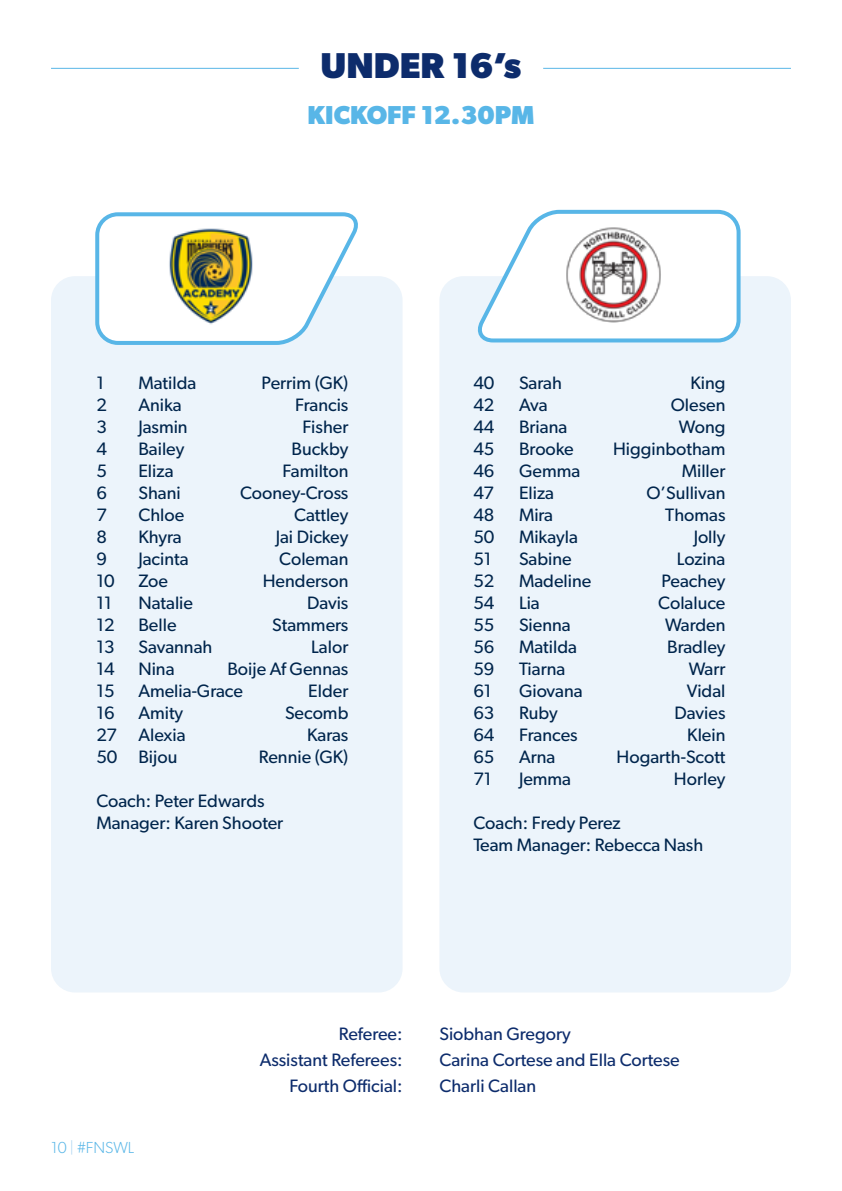
<style>
.page{position:relative;width:842px;height:1191px;background:#fff}
.page>*{position:absolute;margin:0;border:0;box-sizing:border-box;transform-origin:0 0}
.t1{font:700 36px "Gibson";color:#0d2c6c}
.t2{font:700 26px "Gibson";color:#58b6e7}
.t3{font:18px/22px "Gibson";color:#00254c}
.t4{font:18px/25.6px "Gibson";color:#0d2c6c;text-align:right}
.t5{font:300 16px "Gibson";color:#58b6e7}
.s1{color:#aed5f2}
</style>
<div class="page">
<hr style="left:51px;top:68px;width:248px;height:1px;background:#58b6e7">
<hr style="left:543px;top:68px;width:248px;height:1px;background:#58b6e7">
<div style="left:51px;top:276px;width:352px;height:716px;background:#ecf4fb;border-radius:24px"></div>
<div style="left:439px;top:276px;width:352px;height:716px;background:#ecf4fb;border-radius:24px"></div>
<svg style="left:95px;top:212px;width:263px;height:133px"></svg>
<svg style="left:477px;top:209px;width:264px;height:134px"></svg>
<img style="left:168px;top:226px;width:86px;height:100px">
<img style="left:565px;top:227px;width:97px;height:96px">
<h1 class="t1" style="left:320px;top:45px;width:202px">UNDER 16’s</h1>
<h2 class="t2" style="left:308px;top:99px;width:228px">KICKOFF 12.30PM</h2>
<p class="t3" style="left:96px;top:372px;width:9px">1</p>
<p class="t3" style="left:138px;top:372px;width:59px">Matilda</p>
<p class="t3" style="left:262px;top:372px;width:88px">Perrim (GK)</p>
<p class="t3" style="left:96px;top:394px;width:12px">2</p>
<p class="t3" style="left:138px;top:394px;width:45px">Anika</p>
<p class="t3" style="left:295px;top:394px;width:55px">Francis</p>
<p class="t3" style="left:96px;top:416px;width:12px">3</p>
<p class="t3" style="left:138px;top:416px;width:51px">Jasmin</p>
<p class="t3" style="left:302px;top:416px;width:48px">Fisher</p>
<p class="t3" style="left:96px;top:437px;width:12px">4</p>
<p class="t3" style="left:138px;top:437px;width:48px">Bailey</p>
<p class="t3" style="left:291px;top:437px;width:58px">Buckby</p>
<p class="t3" style="left:96px;top:459px;width:12px">5</p>
<p class="t3" style="left:138px;top:459px;width:37px">Eliza</p>
<p class="t3" style="left:282px;top:459px;width:67px">Familton</p>
<p class="t3" style="left:96px;top:481px;width:12px">6</p>
<p class="t3" style="left:138px;top:481px;width:44px">Shani</p>
<p class="t3" style="left:240px;top:481px;width:110px">Cooney-Cross</p>
<p class="t3" style="left:96px;top:503px;width:12px">7</p>
<p class="t3" style="left:138px;top:503px;width:47px">Chloe</p>
<p class="t3" style="left:294px;top:503px;width:56px">Cattley</p>
<p class="t3" style="left:96px;top:525px;width:12px">8</p>
<p class="t3" style="left:138px;top:525px;width:45px">Khyra</p>
<p class="t3" style="left:276px;top:525px;width:74px">Jai Dickey</p>
<p class="t3" style="left:96px;top:547px;width:12px">9</p>
<p class="t3" style="left:138px;top:547px;width:52px">Jacinta</p>
<p class="t3" style="left:279px;top:547px;width:71px">Coleman</p>
<p class="t3" style="left:96px;top:569px;width:20px">10</p>
<p class="t3" style="left:138px;top:569px;width:31px">Zoe</p>
<p class="t3" style="left:263px;top:569px;width:87px">Henderson</p>
<p class="t3" style="left:96px;top:591px;width:17px">11</p>
<p class="t3" style="left:138px;top:591px;width:56px">Natalie</p>
<p class="t3" style="left:307px;top:591px;width:43px">Davis</p>
<p class="t3" style="left:96px;top:613px;width:20px">12</p>
<p class="t3" style="left:138px;top:613px;width:40px">Belle</p>
<p class="t3" style="left:272px;top:613px;width:78px">Stammers</p>
<p class="t3" style="left:96px;top:635px;width:20px">13</p>
<p class="t3" style="left:138px;top:635px;width:76px">Savannah</p>
<p class="t3" style="left:311px;top:635px;width:39px">Lalor</p>
<p class="t3" style="left:96px;top:657px;width:20px">14</p>
<p class="t3" style="left:138px;top:657px;width:38px">Nina</p>
<p class="t3" style="left:227px;top:657px;width:123px">Boije Af Gennas</p>
<p class="t3" style="left:96px;top:679px;width:20px">15</p>
<p class="t3" style="left:138px;top:679px;width:106px">Amelia-Grace</p>
<p class="t3" style="left:308px;top:679px;width:42px">Elder</p>
<p class="t3" style="left:96px;top:701px;width:20px">16</p>
<p class="t3" style="left:138px;top:701px;width:46px">Amity</p>
<p class="t3" style="left:285px;top:701px;width:65px">Secomb</p>
<p class="t3" style="left:96px;top:723px;width:91px">27 Alexia</p>
<p class="t3" style="left:307px;top:723px;width:43px">Karas</p>
<p class="t3" style="left:96px;top:745px;width:82px">50 Bijou</p>
<p class="t3" style="left:259px;top:745px;width:91px">Rennie (GK)</p>
<p class="t3" style="left:96px;top:789px;width:188px">Coach: Peter Edwards<br>Manager: Karen Shooter</p>
<p class="t3" style="left:473px;top:372px;width:23px">40</p>
<p class="t3" style="left:519px;top:372px;width:44px">Sarah</p>
<p class="t3" style="left:690px;top:372px;width:37px">King</p>
<p class="t3" style="left:473px;top:394px;width:23px">42</p>
<p class="t3" style="left:519px;top:394px;width:30px">Ava</p>
<p class="t3" style="left:671px;top:394px;width:56px">Olesen</p>
<p class="t3" style="left:473px;top:416px;width:23px">44</p>
<p class="t3" style="left:519px;top:416px;width:50px">Briana</p>
<p class="t3" style="left:679px;top:416px;width:48px">Wong</p>
<p class="t3" style="left:473px;top:437px;width:23px">45</p>
<p class="t3" style="left:519px;top:437px;width:56px">Brooke</p>
<p class="t3" style="left:613px;top:437px;width:114px">Higginbotham</p>
<p class="t3" style="left:473px;top:459px;width:23px">46</p>
<p class="t3" style="left:519px;top:459px;width:63px">Gemma</p>
<p class="t3" style="left:682px;top:459px;width:45px">Miller</p>
<p class="t3" style="left:473px;top:481px;width:22px">47</p>
<p class="t3" style="left:519px;top:481px;width:37px">Eliza</p>
<p class="t3" style="left:646px;top:481px;width:81px">O’Sullivan</p>
<p class="t3" style="left:473px;top:503px;width:23px">48</p>
<p class="t3" style="left:519px;top:503px;width:36px">Mira</p>
<p class="t3" style="left:665px;top:503px;width:62px">Thomas</p>
<p class="t3" style="left:473px;top:525px;width:23px">50</p>
<p class="t3" style="left:519px;top:525px;width:60px">Mikayla</p>
<p class="t3" style="left:694px;top:525px;width:33px">Jolly</p>
<p class="t3" style="left:473px;top:547px;width:20px">51</p>
<p class="t3" style="left:519px;top:547px;width:54px">Sabine</p>
<p class="t3" style="left:677px;top:547px;width:50px">Lozina</p>
<p class="t3" style="left:473px;top:569px;width:23px">52</p>
<p class="t3" style="left:519px;top:569px;width:74px">Madeline</p>
<p class="t3" style="left:661px;top:569px;width:66px">Peachey</p>
<p class="t3" style="left:473px;top:591px;width:23px">54</p>
<p class="t3" style="left:519px;top:591px;width:22px">Lia</p>
<p class="t3" style="left:658px;top:591px;width:69px">Colaluce</p>
<p class="t3" style="left:473px;top:613px;width:23px">55</p>
<p class="t3" style="left:519px;top:613px;width:53px">Sienna</p>
<p class="t3" style="left:665px;top:613px;width:62px">Warden</p>
<p class="t3" style="left:473px;top:635px;width:23px">56</p>
<p class="t3" style="left:519px;top:635px;width:59px">Matilda</p>
<p class="t3" style="left:667px;top:635px;width:60px">Bradley</p>
<p class="t3" style="left:473px;top:657px;width:23px">59</p>
<p class="t3" style="left:519px;top:657px;width:48px">Tiarna</p>
<p class="t3" style="left:689px;top:657px;width:38px">Warr</p>
<p class="t3" style="left:473px;top:679px;width:20px">61</p>
<p class="t3" style="left:519px;top:679px;width:65px">Giovana</p>
<p class="t3" style="left:687px;top:679px;width:40px">Vidal</p>
<p class="t3" style="left:473px;top:701px;width:22px">63</p>
<p class="t3" style="left:519px;top:701px;width:40px">Ruby</p>
<p class="t3" style="left:674px;top:701px;width:52px">Davies</p>
<p class="t3" style="left:473px;top:723px;width:23px">64</p>
<p class="t3" style="left:519px;top:723px;width:60px">Frances</p>
<p class="t3" style="left:687px;top:723px;width:40px">Klein</p>
<p class="t3" style="left:473px;top:745px;width:23px">65</p>
<p class="t3" style="left:519px;top:745px;width:38px">Arna</p>
<p class="t3" style="left:617px;top:745px;width:110px">Hogarth-Scott</p>
<p class="t3" style="left:473px;top:767px;width:20px">71</p>
<p class="t3" style="left:519px;top:767px;width:54px">Jemma</p>
<p class="t3" style="left:674px;top:767px;width:53px">Horley</p>
<p class="t3" style="left:473px;top:811px;width:231px">Coach: Fredy Perez<br>Team Manager: Rebecca Nash</p>
<p class="t5" style="left:51px;top:1137px;width:85px">10 <span class="s1">|</span> #FNSWL</p>
<p class="t4" style="left:260px;top:1021px;width:144px">Referee:<br>Assistant Referees:<br>Fourth Official:</p>
<p class="t4" style="left:439px;top:1021px;width:242px;text-align:left">Siobhan Gregory<br>Carina Cortese and Ella Cortese<br>Charli Callan</p>
</div>
